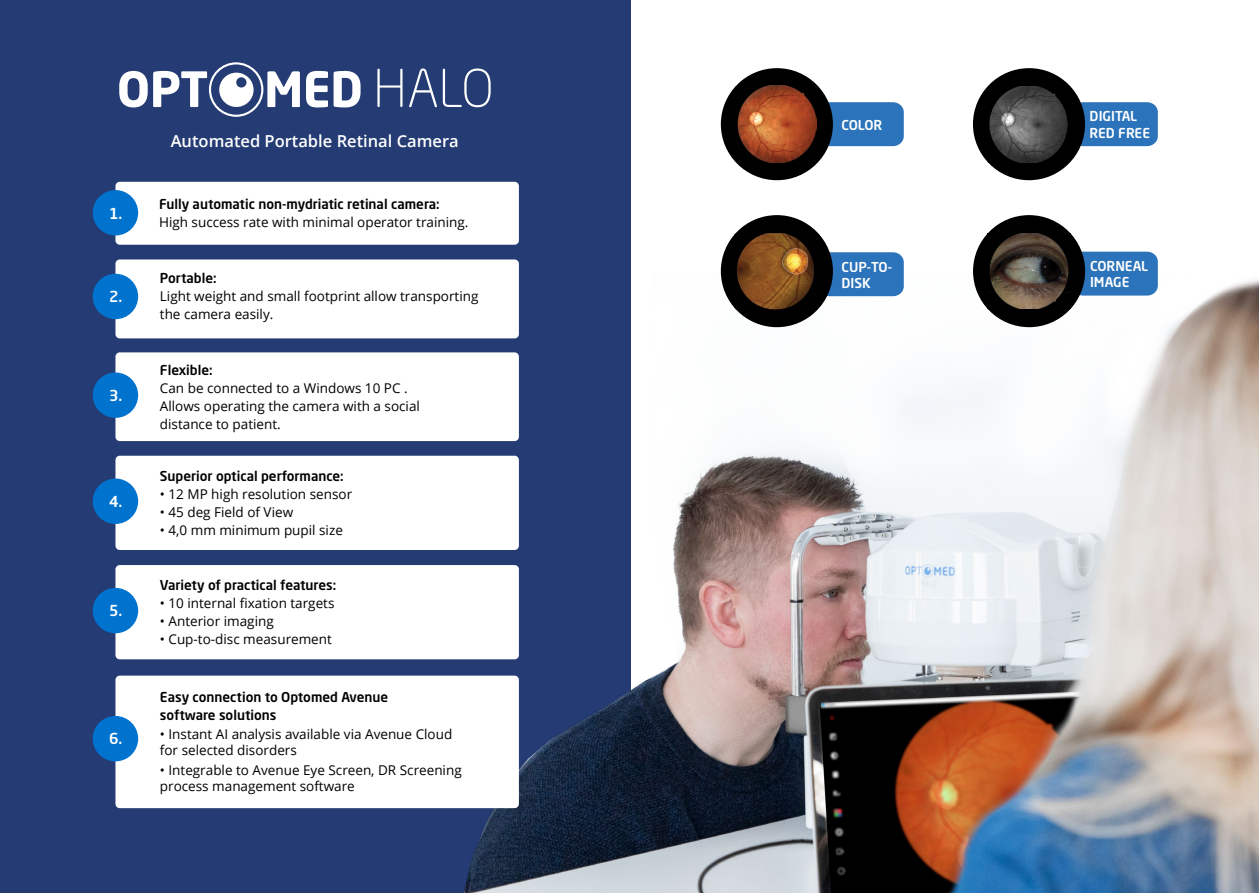
<style>
.page{position:relative;width:1259px;height:893px;background:#fff}
.page>*{position:absolute;margin:0;border:0;box-sizing:border-box;transform-origin:0 0}
.t1{font:600 16.5px "Open Sans";color:#fff}
.t2{font:500 15px "Neo Sans Std";color:#fff}
.t3{font:13.5px/18px "Open Sans";color:#000}
.t4{font:500 13.5px/18px "Neo Sans Std";color:#000}
.t5{font:500 13.5px/16.2px "Neo Sans Std";color:#fff}
</style>
<div class="page">
<div style="left:0;top:0;width:630px;height:893px;background:#243b73"></div>
<img style="left:328px;top:266px;width:931px;height:627px">
<div style="left:115px;top:182px;width:404px;height:63px;background:#fff;border-radius:4px"></div>
<div style="left:93px;top:190px;width:45px;height:45px;background:#0073cf;border-radius:50%"></div>
<div style="left:115px;top:259px;width:404px;height:79px;background:#fff;border-radius:4px"></div>
<div style="left:115px;top:352px;width:404px;height:89px;background:#fff;border-radius:4px"></div>
<div style="left:115px;top:456px;width:404px;height:94px;background:#fff;border-radius:4px"></div>
<div style="left:115px;top:565px;width:404px;height:94px;background:#fff;border-radius:4px"></div>
<div style="left:115px;top:676px;width:404px;height:132px;background:#fff;border-radius:4px"></div>
<div style="left:93px;top:274px;width:45px;height:45px;background:#0073cf;border-radius:50%"></div>
<div style="left:93px;top:372px;width:45px;height:46px;background:#0073cf;border-radius:50%"></div>
<div style="left:93px;top:478px;width:45px;height:46px;background:#0073cf;border-radius:50%"></div>
<div style="left:93px;top:588px;width:45px;height:45px;background:#0073cf;border-radius:50%"></div>
<div style="left:93px;top:716px;width:45px;height:45px;background:#0073cf;border-radius:50%"></div>
<svg style="left:377px;top:69px;width:25px;height:38px"></svg>
<svg style="left:409px;top:68px;width:28px;height:39px"></svg>
<svg style="left:443px;top:68px;width:48px;height:39px"></svg>
<svg style="left:119px;top:62px;width:241px;height:55px"></svg>
<div style="left:1072px;top:102px;width:85px;height:44px;background:#2b73ba;border-radius:10px"></div>
<div style="left:1072px;top:252px;width:85px;height:44px;background:#2b73ba;border-radius:10px"></div>
<div style="left:818px;top:252px;width:85px;height:44px;background:#2b73ba;border-radius:10px"></div>
<div style="left:973px;top:215px;width:112px;height:112px;background:#000;border-radius:50%"></div>
<img style="left:989px;top:233px;width:80px;height:76px">
<div style="left:721px;top:215px;width:112px;height:112px;background:#000;border-radius:50%"></div>
<img style="left:734px;top:233px;width:80px;height:77px">
<div style="left:818px;top:102px;width:85px;height:44px;background:#2b73ba;border-radius:10px"></div>
<div style="left:721px;top:68px;width:112px;height:112px;background:#000;border-radius:50%"></div>
<img style="left:737px;top:86px;width:79px;height:77px">
<div style="left:973px;top:68px;width:112px;height:112px;background:#000;border-radius:50%"></div>
<img style="left:989px;top:86px;width:78px;height:76px">
<p class="t2" style="left:109px;top:204px;width:15px">1.</p>
<p class="t2" style="left:109px;top:287px;width:15px">2.</p>
<p class="t2" style="left:109px;top:386px;width:15px">3.</p>
<p class="t2" style="left:109px;top:492px;width:15px">4.</p>
<p class="t2" style="left:109px;top:601px;width:15px">5.</p>
<p class="t2" style="left:109px;top:729px;width:15px">6.</p>
<p class="t1" style="left:171px;top:130px;width:289px">Automated Portable Retinal Camera</p>
<p class="t4" style="left:159px;top:195px;width:282px">Fully automatic non-mydriatic retinal camera:</p>
<p class="t3" style="left:159px;top:213px;width:311px">High success rate with minimal operator training.</p>
<p class="t4" style="left:160px;top:269px;width:58px">Portable:</p>
<p class="t3" style="left:160px;top:287px;width:320px">Light weight and small footprint allow transporting the camera easily.</p>
<p class="t4" style="left:160px;top:361px;width:54px">Flexible:</p>
<p class="t3" style="left:160px;top:379px;width:261px">Can be connected to a Windows 10 PC .<br>Allows operating the camera with a social distance to patient.</p>
<p class="t4" style="left:160px;top:467px;width:185px">Superior optical performance:</p>
<p class="t3" style="left:160px;top:485px;width:194px">• 12 MP high resolution sensor</p>
<p class="t3" style="left:160px;top:503px;width:135px">• 45 deg Field of View</p>
<p class="t3" style="left:160px;top:521px;width:184px">• 4,0 mm minimum pupil size</p>
<p class="t4" style="left:160px;top:576px;width:178px">Variety of practical features:</p>
<p class="t3" style="left:160px;top:594px;width:176px">• 10 internal fixation targets</p>
<p class="t3" style="left:160px;top:612px;width:115px">• Anterior imaging</p>
<p class="t3" style="left:160px;top:630px;width:173px">• Cup-to-disc measurement</p>
<p class="t4" style="left:160px;top:687px;width:230px">Easy connection to Optomed Avenue software solutions</p>
<p class="t3" style="left:160px;top:725px;width:294px;line-height:16.5px">• Instant AI analysis available via Avenue Cloud for selected disorders</p>
<p class="t3" style="left:160px;top:761px;width:303px;line-height:16.5px">• Integrable to Avenue Eye Screen, DR Screening process management software</p>
<p class="t5" style="left:841px;top:117px;width:42px">COLOR</p>
<p class="t5" style="left:841px;top:259px;width:52px">CUP-TO-<br>DISK</p>
<p class="t5" style="left:1089px;top:108px;width:62px">DIGITAL<br>RED FREE</p>
<p class="t5" style="left:1090px;top:257px;width:60px">CORNEAL<br>IMAGE</p>
</div>
